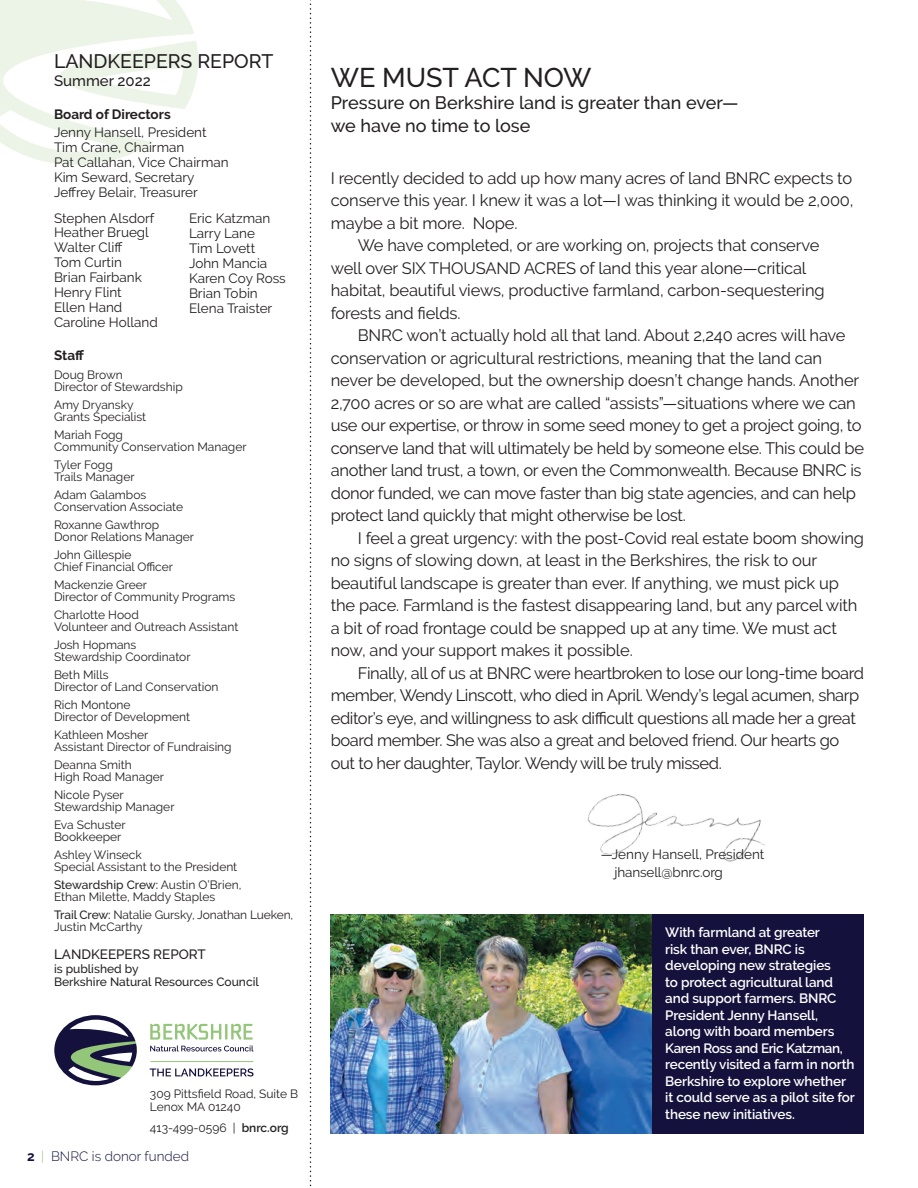
<style>
.page{position:relative;width:918px;height:1188px;background:#fff}
.page>*{position:absolute;margin:0;border:0;box-sizing:border-box;transform-origin:0 0}
.Headline{font:500 27px "Raleway";color:#231f20}
.t1{font:500 19.5px "Raleway";color:#231f20}
.subhead{font:500 18px/22.5px "Raleway";color:#231f20}
.Text{font:16.5px/22.5px "Raleway";letter-spacing:-.015em;color:#231f20}
.t2{font:500 15px "Raleway";color:#231f20}
.Text-2{font:13.5px "Raleway";color:#231f20}
.t3{font:600 13.5px/16.5px "Raleway";letter-spacing:-.01em;color:#fff}
.t4{font:700 13.5px "Raleway";color:#231f20}
.t5{font:300 13.5px "Raleway";color:#14123d}
.t6{font:500 13.5px "Raleway";color:#231f20}
.t7{font:12px/12px "Raleway";color:#231f20}
.t8{font:500 12px "Raleway";color:#231f20}
.s1{font-weight:500}
.s2{font-weight:600}
.s3{font-weight:700}
.s4{color:#94c67a}
</style>
<div class="page">
<svg style="left:310px;top:0;width:1px;height:1187px"></svg>
<svg style="left:54px;top:1015px;width:83px;height:70px"></svg>
<svg style="left:150px;top:1024px;width:103px;height:16px"></svg>
<svg style="left:150px;top:1046px;width:104px;height:5px"></svg>
<svg style="left:150px;top:1068px;width:104px;height:8px"></svg>
<hr style="left:151px;top:1061px;width:102px;height:1px;background:#94c67a">
<img style="left:0;top:0;width:198px;height:165px">
<img style="left:587px;top:794px;width:178px;height:68px">
<img style="left:331px;top:915px;width:321px;height:219px">
<div style="left:652px;top:915px;width:212px;height:219px;background:#14123d"></div>
<p class="t1" style="left:54px;top:50px;width:221px">LANDKEEPERS REPORT</p>
<p class="t2" style="left:54px;top:72px;width:98px">Summer 2022</p>
<p class="t4" style="left:54px;top:107px;width:118px">Board of Directors</p>
<p class="Text-2" style="left:54px;top:124px;width:154px">Jenny Hansell, President</p>
<p class="Text-2" style="left:54px;top:139px;width:132px">Tim Crane, Chairman</p>
<p class="Text-2" style="left:54px;top:154px;width:176px">Pat Callahan, Vice Chairman</p>
<p class="Text-2" style="left:54px;top:169px;width:142px">Kim Seward, Secretary</p>
<p class="Text-2" style="left:54px;top:184px;width:145px">Jeffrey Belair, Treasurer</p>
<p class="Text-2" style="left:54px;top:210px;width:102px">Stephen Alsdorf</p>
<p class="Text-2" style="left:54px;top:225px;width:96px">Heather Bruegl</p>
<p class="Text-2" style="left:54px;top:240px;width:70px">Walter Cliff</p>
<p class="Text-2" style="left:54px;top:255px;width:69px">Tom Curtin</p>
<p class="Text-2" style="left:54px;top:270px;width:89px">Brian Fairbank</p>
<p class="Text-2" style="left:54px;top:285px;width:69px">Henry Flint</p>
<p class="Text-2" style="left:54px;top:300px;width:70px">Ellen Hand</p>
<p class="Text-2" style="left:54px;top:315px;width:105px">Caroline Holland</p>
<p class="t4" style="left:54px;top:348px;width:32px">Staff</p>
<p class="t7" style="left:54px;top:368px;width:70px">Doug Brown</p>
<p class="t7" style="left:54px;top:380px;width:130px">Director of Stewardship</p>
<p class="t7" style="left:54px;top:398px;width:81px">Amy Dryansky</p>
<p class="t7" style="left:54px;top:410px;width:94px">Grants Specialist</p>
<p class="t7" style="left:54px;top:428px;width:71px">Mariah Fogg</p>
<p class="t7" style="left:54px;top:440px;width:194px">Community Conservation Manager</p>
<p class="t7" style="left:54px;top:458px;width:60px">Tyler Fogg</p>
<p class="t7" style="left:54px;top:470px;width:82px">Trails Manager</p>
<p class="t7" style="left:54px;top:488px;width:94px">Adam Galambos</p>
<p class="t7" style="left:54px;top:500px;width:131px">Conservation Associate</p>
<p class="t7" style="left:54px;top:518px;width:107px">Roxanne Gawthrop</p>
<p class="t7" style="left:54px;top:530px;width:142px">Donor Relations Manager</p>
<p class="t7" style="left:54px;top:548px;width:79px">John Gillespie</p>
<p class="t7" style="left:54px;top:560px;width:121px">Chief Financial Officer</p>
<p class="t7" style="left:54px;top:578px;width:95px">Mackenzie Greer</p>
<p class="t7" style="left:54px;top:590px;width:183px">Director of Community Programs</p>
<p class="t7" style="left:54px;top:608px;width:86px">Charlotte Hood</p>
<p class="t7" style="left:54px;top:620px;width:186px">Volunteer and Outreach Assistant</p>
<p class="t7" style="left:54px;top:638px;width:84px">Josh Hopmans</p>
<p class="t7" style="left:54px;top:650px;width:138px">Stewardship Coordinator</p>
<p class="t7" style="left:54px;top:668px;width:56px">Beth Mills</p>
<p class="t7" style="left:54px;top:680px;width:166px">Director of Land Conservation</p>
<p class="t7" style="left:54px;top:698px;width:78px">Rich Montone</p>
<p class="t7" style="left:54px;top:710px;width:138px">Director of Development</p>
<p class="t7" style="left:54px;top:728px;width:96px">Kathleen Mosher</p>
<p class="t7" style="left:54px;top:740px;width:179px">Assistant Director of Fundraising</p>
<p class="t7" style="left:54px;top:758px;width:79px">Deanna Smith</p>
<p class="t7" style="left:54px;top:770px;width:112px">High Road Manager</p>
<p class="t7" style="left:54px;top:788px;width:71px">Nicole Pyser</p>
<p class="t7" style="left:54px;top:800px;width:122px">Stewardship Manager</p>
<p class="t7" style="left:54px;top:818px;width:73px">Eva Schuster</p>
<p class="t7" style="left:54px;top:830px;width:69px">Bookkeeper</p>
<p class="t7" style="left:54px;top:848px;width:89px">Ashley Winseck</p>
<p class="t7" style="left:54px;top:860px;width:185px">Special Assistant to the President</p>
<p class="t7" style="left:54px;top:878px;width:189px"><span class="s1">Stewardship Crew:</span> Austin O’Brien,<br>Ethan Milette, Maddy Staples</p>
<p class="t7" style="left:54px;top:908px;width:241px"><span class="s1">Trail Crew:</span> Natalie Gursky, Jonathan Lueken,<br>Justin McCarthy</p>
<p class="t6" style="left:54px;top:946px;width:153px">LANDKEEPERS REPORT</p>
<p class="t8" style="left:54px;top:961px;width:86px">is published by</p>
<p class="t8" style="left:54px;top:975px;width:206px">Berkshire Natural Resources Council</p>
<p class="Text-2" style="left:189px;top:210px;width:83px">Eric Katzman</p>
<p class="Text-2" style="left:189px;top:225px;width:68px">Larry Lane</p>
<p class="Text-2" style="left:189px;top:240px;width:68px">Tim Lovett</p>
<p class="Text-2" style="left:189px;top:255px;width:80px">John Mancia</p>
<p class="Text-2" style="left:189px;top:270px;width:98px">Karen Coy Ross</p>
<p class="Text-2" style="left:189px;top:285px;width:70px">Brian Tobin</p>
<p class="Text-2" style="left:189px;top:300px;width:85px">Elena Traister</p>
<p class="t7" style="left:150px;top:1087px;width:150px">309 Pittsfield Road, Suite B</p>
<p class="t7" style="left:150px;top:1101px;width:92px">Lenox MA 01240</p>
<p class="t7" style="left:150px;top:1122px;width:140px">413-499-0596 | <span class="s2">bnrc.org</span></p>
<p class="t5" style="left:27px;top:1148px;width:163px"><span class="s3">2</span> <span class="s4">|</span> BNRC is donor funded</p>
<p class="Headline" style="left:331px;top:62px;width:262px">WE MUST ACT NOW</p>
<p class="subhead" style="left:331px;top:92px;width:409px">Pressure on Berkshire land is greater than ever— we have no time to lose</p>
<p class="Text" style="left:331px;top:167px;width:524px;text-align:justify">I recently decided to add up how many acres of land BNRC expects to conserve this year. I knew it was a lot—I was thinking it would be 2,000, maybe a bit more. Nope.</p>
<p class="Text" style="left:331px;top:234px;width:495px;text-indent:27px">We have completed, or are working on, projects that conserve well over SIX THOUSAND ACRES of land this year alone—critical habitat, beautiful views, productive farmland, carbon-sequestering forests and fields.</p>
<p class="Text" style="left:331px;top:324px;width:535px;text-indent:27px">BNRC won’t actually hold all that land. About 2,240 acres will have conservation or agricultural restrictions, meaning that the land can never be developed, but the ownership doesn’t change hands. Another 2,700 acres or so are what are called “assists”—situations where we can use our expertise, or throw in some seed money to get a project going, to conserve land that will ultimately be held by someone else. This could be another land trust, a town, or even the Commonwealth. Because BNRC is donor funded, we can move faster than big state agencies, and can help protect land quickly that might otherwise be lost.</p>
<p class="Text" style="left:331px;top:527px;width:535px;text-indent:27px">I feel a great urgency: with the post-Covid real estate boom showing no signs of slowing down, at least in the Berkshires, the risk to our beautiful landscape is greater than ever. If anything, we must pick up the pace. Farmland is the fastest disappearing land, but any parcel with a bit of road frontage could be snapped up at any time. We must act now, and your support makes it possible.</p>
<p class="Text" style="left:331px;top:662px;width:535px;text-indent:27px">Finally, all of us at BNRC were heartbroken to lose our long-time board member, Wendy Linscott, who died in April. Wendy’s legal acumen, sharp editor’s eye, and willingness to ask difficult questions all made her a great board member. She was also a great and beloved friend. Our hearts go out to her daughter, Taylor. Wendy will be truly missed.</p>
<p class="Text-2" style="left:601px;top:846px;width:165px">—Jenny Hansell, President</p>
<p class="Text-2" style="left:615px;top:864px;width:110px">jhansell@bnrc.org</p>
<p class="t3" style="left:665px;top:924px;width:191px">With farmland at greater<br>risk than ever, BNRC is developing new strategies<br>to protect agricultural land and support farmers. BNRC<br>President Jenny Hansell, along with board members<br>Karen Ross and Eric Katzman, recently visited a farm in north<br>Berkshire to explore whether it could serve as a pilot site for these new initiatives.</p>
</div>
